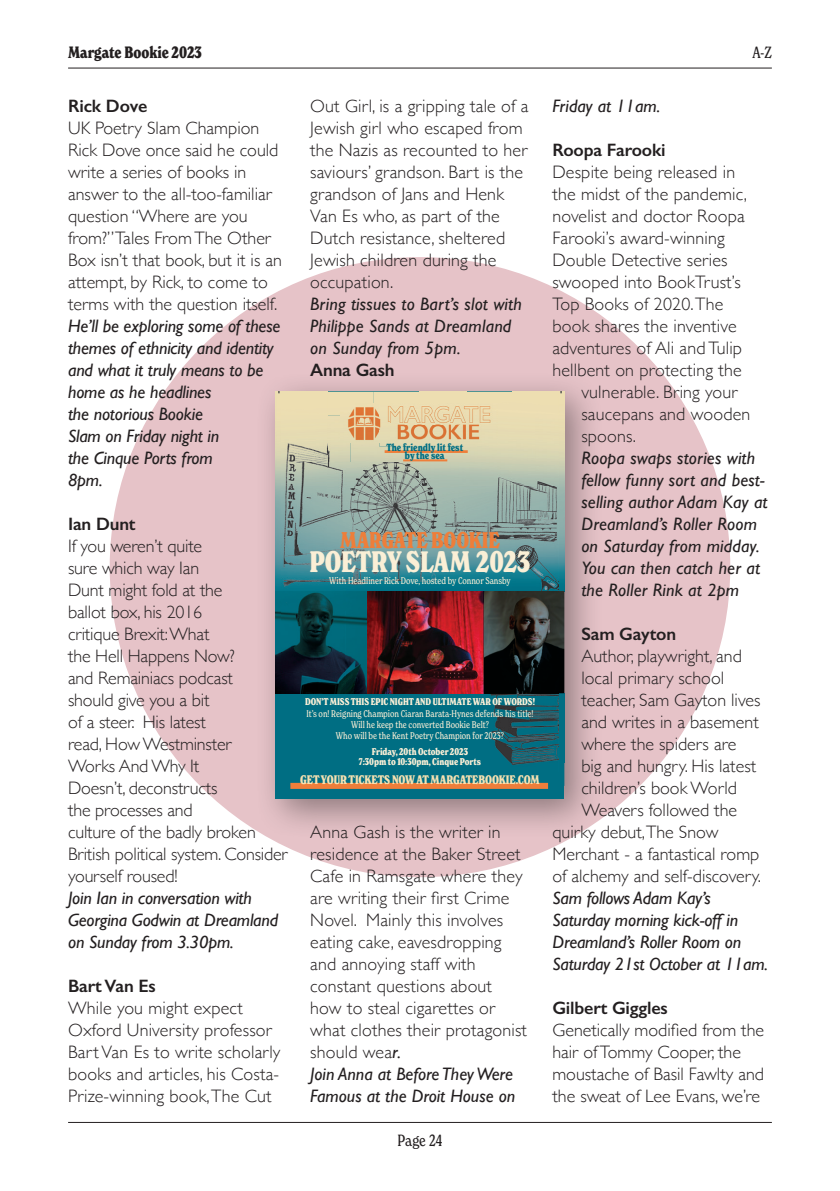
<style>
.page{position:relative;width:840px;height:1191px;background:#fff}
.page>*{position:absolute;margin:0;border:0;box-sizing:border-box;transform-origin:0 0}
.t1{font:700 condensed 28.8px "New Spirit";letter-spacing:-.005em;color:#faefd6}
.t2{font:700 condensed 22.2px "New Spirit";letter-spacing:-.005em;color:#ee7e3a}
.t3{font:300 18px/22px "Gill Sans";color:#231f20}
.t4{font:italic 18px/22px "Gill Sans";letter-spacing:-.01em;color:#231f20}
.t5{font:italic 18px/22px "Gill Sans";letter-spacing:.01em;color:#231f20}
.t6{font:600 18px "Gill Sans";letter-spacing:-.01em;color:#231f20}
.t7{font:700 condensed 16px "New Spirit";color:#231f20}
.t8{font:condensed 16px "New Spirit";color:#231f20}
.t9{font:700 condensed 12px "New Spirit";letter-spacing:-.005em;color:#f6e1b1}
.t10{font:700 condensed 10px/8px "New Spirit";color:#006e83;text-align:center}
.t11{font:condensed 9.6px/11px "New Spirit";letter-spacing:-.005em;color:#faefd6;text-align:center}
.t12{font:700 condensed 9.6px/9.6px "New Spirit";letter-spacing:-.005em;color:#faefd6;text-align:center}
.s1{font-weight:400;font-style:italic}
</style>
<div class="page">
<hr style="left:68px;top:68px;width:703px;height:1px;background:#231f20">
<hr style="left:68px;top:1122px;width:703px;height:1px;background:#231f20">
<div style="left:110px;top:257px;width:619px;height:620px;background:#e6c3c8;border-radius:50%"></div>
<div style="left:254px;top:371px;width:350px;height:468px;background:#231f20;opacity:.45"></div>
<div style="left:275px;top:392px;width:289px;height:407px;background:#006e83"></div>
<img style="left:275px;top:392px;width:6px;height:302px">
<img style="left:558px;top:392px;width:6px;height:199px">
<img style="left:558px;top:694px;width:1px;height:66px">
<img style="left:290px;top:782px;width:51px;height:1px">
<img style="left:341px;top:782px;width:203px;height:1px">
<div style="left:281px;top:392px;width:92px;height:23px;background:#eddeb1"></div>
<img style="left:373px;top:392px;width:93px;height:11px">
<div style="left:466px;top:392px;width:92px;height:23px;background:#eddeb1"></div>
<img style="left:281px;top:415px;width:46px;height:173px">
<img style="left:327px;top:415px;width:23px;height:48px">
<img style="left:497px;top:415px;width:38px;height:24px">
<img style="left:535px;top:415px;width:23px;height:48px">
<img style="left:350px;top:442px;width:46px;height:21px">
<img style="left:396px;top:446px;width:93px;height:17px">
<img style="left:489px;top:439px;width:46px;height:24px">
<img style="left:327px;top:463px;width:231px;height:128px">
<img style="left:281px;top:693px;width:277px;height:72px">
<img style="left:340px;top:403px;width:49px;height:39px">
<img style="left:389px;top:403px;width:108px;height:22px">
<img style="left:379px;top:425px;width:118px;height:21px">
<hr style="left:384px;top:450px;width:83px;height:3px;background:#ee7e3a">
<hr style="left:403px;top:459px;width:44px;height:2px;background:#ee7e3a">
<div style="left:290px;top:783px;width:257px;height:6px;background:#ee7e3a"></div>
<img style="left:281px;top:591px;width:283px;height:102px">
<img style="left:483px;top:693px;width:81px;height:1px">
<img style="left:483px;top:591px;width:75px;height:1px">
<svg style="left:275px;top:391px;width:4px;height:7px"></svg>
<svg style="left:275px;top:799px;width:4px;height:3px"></svg>
<svg style="left:560px;top:391px;width:5px;height:7px"></svg>
<svg style="left:560px;top:797px;width:5px;height:5px"></svg>
<p class="t7" style="left:68px;top:42px;width:135px">Margate Bookie 2023</p>
<p class="t8" style="left:751px;top:42px;width:21px">A-Z</p>
<p class="t6" style="left:68px;top:95px;width:81px">Rick Dove</p>
<p class="t3" style="left:68px;top:116px;width:215px">UK Poetry Slam Champion<br>Rick Dove once said he could write a series of books in answer to the all-too-familiar question “Where are you from?” Tales From The Other<br>Box isn’t that book, but it is an attempt, by Rick, to come to terms with the question itself.</p>
<p class="t4" style="left:68px;top:315px;width:214px">He’ll be exploring some of these themes of ethnicity and identity and what it truly means to be home as he headlines<br>the notorious Bookie<br>Slam on Friday night in<br>the Cinque Ports from<br>8pm.</p>
<p class="t6" style="left:68px;top:513px;width:69px">Ian Dunt</p>
<p class="t3" style="left:68px;top:534px;width:221px">If you weren’t quite<br>sure which way Ian<br>Dunt might fold at the<br>ballot box, his 2016<br>critique Brexit: What<br>the Hell Happens Now?<br>and Remainiacs podcast<br>should give you a bit<br>of a steer. His latest<br>read, How Westminster<br>Works And Why It<br>Doesn’t, deconstructs<br>the processes and<br>culture of the badly broken<br>British political system. Consider yourself roused!</p>
<p class="t4" style="left:68px;top:887px;width:211px">Join Ian in conversation with<br>Georgina Godwin at Dreamland on Sunday from 3.30pm.</p>
<p class="t6" style="left:68px;top:975px;width:89px">Bart Van Es</p>
<p class="t3" style="left:68px;top:996px;width:214px">While you might expect<br>Oxford University professor<br>Bart Van Es to write scholarly books and articles, his Costa-<br>Prize-winning book, The Cut</p>
<p class="t3" style="left:310px;top:94px;width:220px">Out Girl, is a gripping tale of a<br>Jewish girl who escaped from the Nazis as recounted to her saviours’ grandson. Bart is the grandson of Jans and Henk<br>Van Es who, as part of the<br>Dutch resistance, sheltered<br>Jewish children during the occupation.</p>
<p class="t5" style="left:310px;top:293px;width:213px">Bring tissues to Bart’s slot with<br>Philippe Sands at Dreamland on Sunday from 5pm.</p>
<p class="t6" style="left:310px;top:359px;width:86px">Anna Gash</p>
<p class="t10" style="left:386px;top:444px;width:78px">The friendly lit fest by the sea</p>
<p class="t2" style="left:340px;top:526px;width:161px">MARGATE BOOKIE</p>
<h1 class="t1" style="left:309px;top:544px;width:222px">POETRY SLAM 2023</h1>
<p class="t11" style="left:329px;top:575px;width:183px">With Headliner Rick Dove, hosted by Connor Sansby</p>
<p class="t12" style="left:305px;top:696px;width:231px">DON’T MISS THIS EPIC NIGHT AND ULTIMATE WAR OF WORDS!</p>
<p class="t11" style="left:306px;top:708px;width:228px">It’s on! Reigning Champion Ciaran Barata-Hynes defends his title!<br>Will he keep the converted Bookie Belt?<br>Who will be the Kent Poetry Champion for 2023?</p>
<p class="t12" style="left:359px;top:747px;width:123px">Friday, 20th October 2023<br>7:30pm to 10:30pm, Cinque Ports</p>
<p class="t9" style="left:300px;top:772px;width:241px">GET YOUR TICKETS NOW AT MARGATEBOOKIE.COM</p>
<p class="t3" style="left:310px;top:820px;width:218px">Anna Gash is the writer in residence at the Baker Street<br>Cafe in Ramsgate where they are writing their first Crime<br>Novel. Mainly this involves eating cake, eavesdropping and annoying staff with constant questions about how to steal cigarettes or what clothes their protagonist should wea<span class="s1">r.<br>Join Anna at Before They Were<br>Famous at the Droit House on</span></p>
<p class="t8" style="left:397px;top:1130px;width:46px">Page 24</p>
<p class="t4" style="left:552px;top:95px;width:109px">Friday at 11am.</p>
<p class="t6" style="left:552px;top:139px;width:115px">Roopa Farooki</p>
<p class="t3" style="left:552px;top:160px;width:184px">Despite being released in</p>
<p class="t3" style="left:552px;top:182px;width:196px">the midst of the pandemic,</p>
<p class="t3" style="left:552px;top:204px;width:194px">novelist and doctor Roopa</p>
<p class="t3" style="left:552px;top:226px;width:174px">Farooki’s award-winning</p>
<p class="t3" style="left:552px;top:248px;width:176px">Double Detective series</p>
<p class="t3" style="left:552px;top:270px;width:190px">swooped into BookTrust’s</p>
<p class="t3" style="left:552px;top:292px;width:172px">Top Books of 2020. The</p>
<p class="t3" style="left:552px;top:314px;width:186px">book shares the inventive</p>
<p class="t3" style="left:552px;top:336px;width:191px">adventures of Ali and Tulip</p>
<p class="t3" style="left:552px;top:358px;width:191px">hellbent on protecting the</p>
<p class="t3" style="left:581px;top:380px;width:158px">vulnerable. Bring your</p>
<p class="t3" style="left:581px;top:402px;width:170px">saucepans and wooden</p>
<p class="t3" style="left:581px;top:424px;width:56px">spoons.</p>
<p class="t5" style="left:581px;top:447px;width:188px">Roopa swaps stories with fellow funny sort and best&shy;selling author Adam Kay at<br>Dreamland’s Roller Room on Saturday from midday.<br>You can then catch her at the Roller Rink at 2pm</p>
<p class="t6" style="left:581px;top:623px;width:96px">Sam Gayton</p>
<p class="t3" style="left:581px;top:644px;width:162px">Author, playwright, and</p>
<p class="t3" style="left:581px;top:666px;width:144px">local primary school</p>
<p class="t3" style="left:581px;top:688px;width:180px">teacher, Sam Gayton lives</p>
<p class="t3" style="left:581px;top:710px;width:179px">and writes in a basement</p>
<p class="t3" style="left:581px;top:732px;width:156px">where the spiders are</p>
<p class="t3" style="left:581px;top:754px;width:176px">big and hungry. His latest</p>
<p class="t3" style="left:581px;top:776px;width:157px">children’s book World</p>
<p class="t3" style="left:581px;top:798px;width:157px">Weavers followed the</p>
<p class="t3" style="left:552px;top:820px;width:167px">quirky debut,The Snow</p>
<p class="t3" style="left:552px;top:842px;width:208px">Merchant - a fantastical romp</p>
<p class="t3" style="left:552px;top:864px;width:210px">of alchemy and self-discovery.</p>
<p class="t4" style="left:552px;top:887px;width:217px">Sam follows Adam Kay’s<br>Saturday morning kick-off in<br>Dreamland’s Roller Room on<br>Saturday 21st October at 11am.</p>
<p class="t6" style="left:552px;top:997px;width:117px">Gilbert Giggles</p>
<p class="t3" style="left:552px;top:1018px;width:213px">Genetically modified from the hair of Tommy Cooper, the moustache of Basil Fawlty and the sweat of Lee Evans, we’re</p>
</div>
